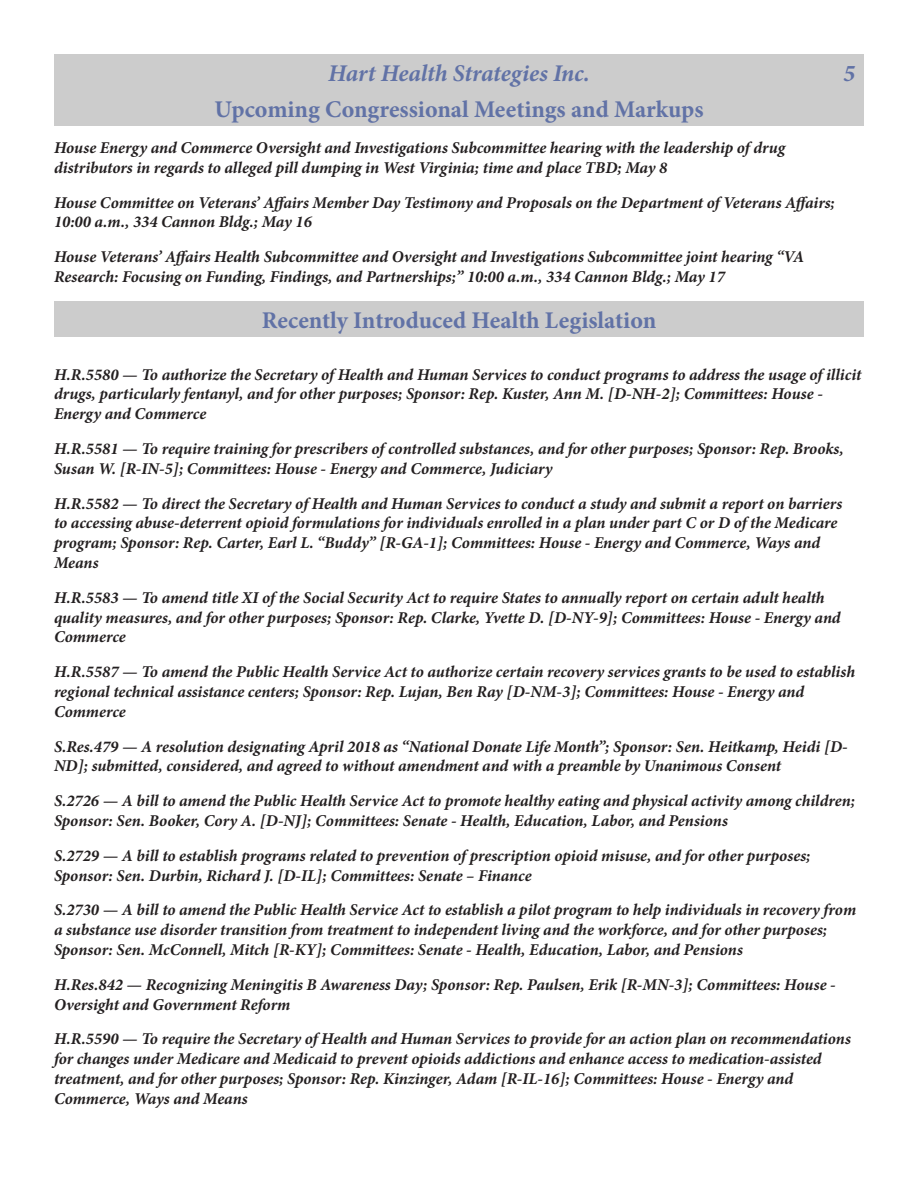
<style>
.page{position:relative;width:918px;height:1188px;background:#fff}
.page>*{position:absolute;margin:0;border:0;box-sizing:border-box;transform-origin:0 0}
.t1{font:700 24px "Minion Pro";color:#6172a6}
.t2{font:italic 700 24px "Minion Pro";letter-spacing:-.005em;color:#6172a6}
.t3{font:italic 700 16.5px/19.8px "Minion Pro";letter-spacing:-.005em;color:#231f20}
</style>
<div class="page">
<div style="left:54px;top:302px;width:810px;height:36px;background:#ccc"></div>
<div style="left:54px;top:54px;width:810px;height:36px;background:#ccc"></div>
<div style="left:54px;top:90px;width:810px;height:36px;background:#ccc"></div>
<p class="t2" style="left:328px;top:56px;width:263px">Hart Health Strategies Inc.</p>
<p class="t2" style="left:844px;top:56px;width:13px">5</p>
<p class="t1" style="left:214px;top:92px;width:491px">Upcoming Congressional Meetings and Markups</p>
<p class="t3" style="left:54px;top:138px;width:733px">House Energy and Commerce Oversight and Investigations Subcommittee hearing with the leadership of drug distributors in regards to alleged pill dumping in West Virginia; time and place TBD; May 8</p>
<p class="t3" style="left:54px;top:192px;width:782px">House Committee on Veterans’ Affairs Member Day Testimony and Proposals on the Department of Veterans Affairs;<br>10:00 a.m., 334 Cannon Bldg.; May 16</p>
<p class="t3" style="left:54px;top:247px;width:752px">House Veterans’ Affairs Health Subcommittee and Oversight and Investigations Subcommittee joint hearing “VA<br>Research: Focusing on Funding, Findings, and Partnerships;” 10:00 a.m., 334 Cannon Bldg.; May 17</p>
<p class="t1" style="left:262px;top:304px;width:396px">Recently Introduced Health Legislation</p>
<p class="t3" style="left:54px;top:364px;width:809px">H.R.5580 — To authorize the Secretary of Health and Human Services to conduct programs to address the usage of illicit drugs, particularly fentanyl, and for other purposes; Sponsor: Rep. Kuster, Ann M. [D-NH-2]; Committees: House -<br>Energy and Commerce</p>
<p class="t3" style="left:54px;top:439px;width:791px">H.R.5581 — To require training for prescribers of controlled substances, and for other purposes; Sponsor: Rep. Brooks,<br>Susan W. [R-IN-5]; Committees: House - Energy and Commerce, Judiciary</p>
<p class="t3" style="left:54px;top:493px;width:790px">H.R.5582 — To direct the Secretary of Health and Human Services to conduct a study and submit a report on barriers to accessing abuse-deterrent opioid formulations for individuals enrolled in a plan under part C or D of the Medicare program; Sponsor: Rep. Carter, Earl L. “Buddy” [R-GA-1]; Committees: House - Energy and Commerce, Ways and Means</p>
<p class="t3" style="left:54px;top:587px;width:788px">H.R.5583 — To amend title XI of the Social Security Act to require States to annually report on certain adult health quality measures, and for other purposes; Sponsor: Rep. Clarke, Yvette D. [D-NY-9]; Committees: House - Energy and<br>Commerce</p>
<p class="t3" style="left:54px;top:662px;width:803px">H.R.5587 — To amend the Public Health Service Act to authorize certain recovery services grants to be used to establish regional technical assistance centers; Sponsor: Rep. Lujan, Ben Ray [D-NM-3]; Committees: House - Energy and<br>Commerce</p>
<p class="t3" style="left:54px;top:736px;width:795px">S.Res.479 — A resolution designating April 2018 as “National Donate Life Month”; Sponsor: Sen. Heitkamp, Heidi [D-<br>ND]; submitted, considered, and agreed to without amendment and with a preamble by Unanimous Consent</p>
<p class="t3" style="left:54px;top:791px;width:803px">S.2726 — A bill to amend the Public Health Service Act to promote healthy eating and physical activity among children;<br>Sponsor: Sen. Booker, Cory A. [D-NJ]; Committees: Senate - Health, Education, Labor, and Pensions</p>
<p class="t3" style="left:54px;top:845px;width:758px">S.2729 — A bill to establish programs related to prevention of prescription opioid misuse, and for other purposes;<br>Sponsor: Sen. Durbin, Richard J. [D-IL]; Committees: Senate – Finance</p>
<p class="t3" style="left:54px;top:900px;width:804px">S.2730 — A bill to amend the Public Health Service Act to establish a pilot program to help individuals in recovery from a substance use disorder transition from treatment to independent living and the workforce, and for other purposes;<br>Sponsor: Sen. McConnell, Mitch [R-KY]; Committees: Senate - Health, Education, Labor, and Pensions</p>
<p class="t3" style="left:54px;top:974px;width:783px">H.Res.842 — Recognizing Meningitis B Awareness Day; Sponsor: Rep. Paulsen, Erik [R-MN-3]; Committees: House -<br>Oversight and Government Reform</p>
<p class="t3" style="left:54px;top:1029px;width:799px">H.R.5590 — To require the Secretary of Health and Human Services to provide for an action plan on recommendations for changes under Medicare and Medicaid to prevent opioids addictions and enhance access to medication-assisted treatment, and for other purposes; Sponsor: Rep. Kinzinger, Adam [R-IL-16]; Committees: House - Energy and Commerce, Ways and Means</p>
</div>
